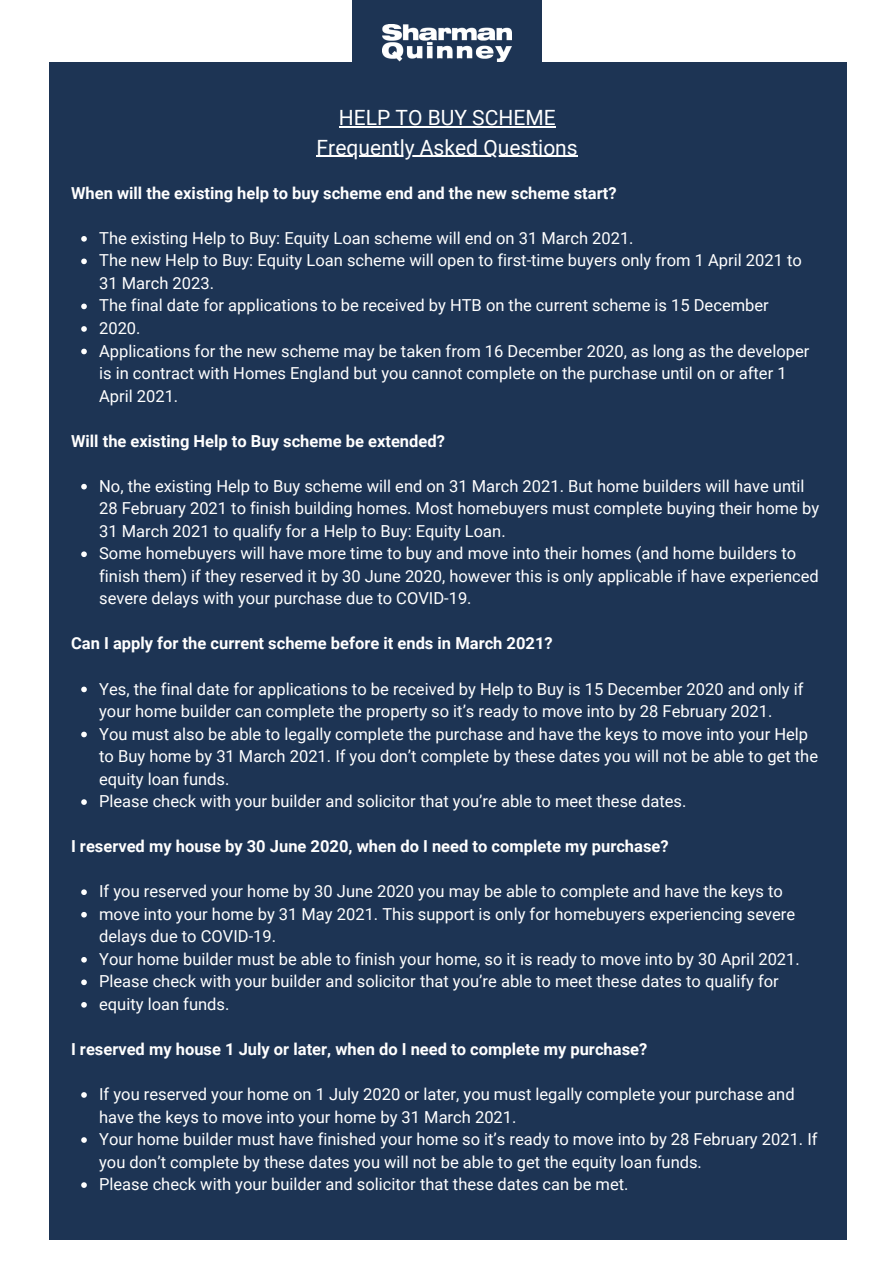
<style>
.page{position:relative;width:894px;height:1264px;background:#fff}
.page>*{position:absolute;margin:0;border:0;box-sizing:border-box;transform-origin:0 0}
.t1{font:21px/29.2px "Roboto";color:#fff;text-align:center}
.t2{font:16.5px/22.5px "Roboto";color:#fff}
.t3{font:700 16.5px "Roboto";color:#fff}
</style>
<div class="page">
<div style="left:49px;top:62px;width:797px;height:1177px;background:#1d3454"></div>
<svg style="left:81px;top:236px;width:6px;height:6px"></svg>
<svg style="left:81px;top:258px;width:6px;height:6px"></svg>
<svg style="left:81px;top:303px;width:6px;height:6px"></svg>
<svg style="left:81px;top:326px;width:6px;height:6px"></svg>
<svg style="left:81px;top:348px;width:6px;height:6px"></svg>
<svg style="left:81px;top:484px;width:6px;height:5px"></svg>
<svg style="left:81px;top:551px;width:6px;height:6px"></svg>
<svg style="left:81px;top:686px;width:6px;height:6px"></svg>
<svg style="left:81px;top:731px;width:6px;height:6px"></svg>
<svg style="left:81px;top:799px;width:6px;height:6px"></svg>
<svg style="left:81px;top:889px;width:6px;height:6px"></svg>
<svg style="left:81px;top:912px;width:6px;height:5px"></svg>
<svg style="left:81px;top:957px;width:6px;height:5px"></svg>
<svg style="left:81px;top:979px;width:6px;height:6px"></svg>
<svg style="left:81px;top:1002px;width:6px;height:5px"></svg>
<svg style="left:81px;top:1092px;width:6px;height:5px"></svg>
<svg style="left:81px;top:1137px;width:6px;height:5px"></svg>
<svg style="left:81px;top:1182px;width:6px;height:5px"></svg>
<div style="left:352px;top:0;width:190px;height:184px;background:#1d3454"></div>
<img style="left:382px;top:24px;width:129px;height:37px">
<hr style="left:338px;top:126px;width:217px;height:1px;background:#fff">
<hr style="left:316px;top:156px;width:261px;height:1px;background:#fff">
<p class="t1" style="left:316px;top:103px;width:262px">HELP TO BUY SCHEME<br>Frequently Asked Questions</p>
<p class="t3" style="left:71px;top:183px;width:547px">When will the existing help to buy scheme end and the new scheme start?</p>
<p class="t2" style="left:99px;top:227px;width:711px">The existing Help to Buy: Equity Loan scheme will end on 31 March 2021.<br>The new Help to Buy: Equity Loan scheme will open to first-time buyers only from 1 April 2021 to 31 March 2023.<br>The final date for applications to be received by HTB on the current scheme is 15 December 2020.<br>Applications for the new scheme may be taken from 16 December 2020, as long as the developer is in contract with Homes England but you cannot complete on the purchase until on or after 1<br>April 2021.</p>
<p class="t3" style="left:71px;top:431px;width:375px">Will the existing Help to Buy scheme be extended?</p>
<p class="t2" style="left:99px;top:475px;width:721px">No, the existing Help to Buy scheme will end on 31 March 2021. But home builders will have until 28 February 2021 to finish building homes. Most homebuyers must complete buying their home by 31 March 2021 to qualify for a Help to Buy: Equity Loan.<br>Some homebuyers will have more time to buy and move into their homes (and home builders to finish them) if they reserved it by 30 June 2020, however this is only applicable if have experienced severe delays with your purchase due to COVID-19.</p>
<p class="t3" style="left:71px;top:634px;width:483px">Can I apply for the current scheme before it ends in March 2021?</p>
<p class="t2" style="left:99px;top:677px;width:720px">Yes, the final date for applications to be received by Help to Buy is 15 December 2020 and only if your home builder can complete the property so it’s ready to move into by 28 February 2021.<br>You must also be able to legally complete the purchase and have the keys to move into your Help to Buy home by 31 March 2021. If you don’t complete by these dates you will not be able to get the equity loan funds.<br>Please check with your builder and solicitor that you’re able to meet these dates.</p>
<p class="t3" style="left:71px;top:836px;width:599px">I reserved my house by 30 June 2020, when do I need to complete my purchase?</p>
<p class="t2" style="left:99px;top:880px;width:702px">If you reserved your home by 30 June 2020 you may be able to complete and have the keys to move into your home by 31 May 2021. This support is only for homebuyers experiencing severe delays due to COVID-19.<br>Your home builder must be able to finish your home, so it is ready to move into by 30 April 2021.<br>Please check with your builder and solicitor that you’re able to meet these dates to qualify for equity loan funds.</p>
<p class="t3" style="left:71px;top:1039px;width:577px">I reserved my house 1 July or later, when do I need to complete my purchase?</p>
<p class="t2" style="left:99px;top:1083px;width:719px">If you reserved your home on 1 July 2020 or later, you must legally complete your purchase and have the keys to move into your home by 31 March 2021.<br>Your home builder must have finished your home so it’s ready to move into by 28 February 2021. If you don’t complete by these dates you will not be able to get the equity loan funds.<br>Please check with your builder and solicitor that these dates can be met.</p>
</div>
